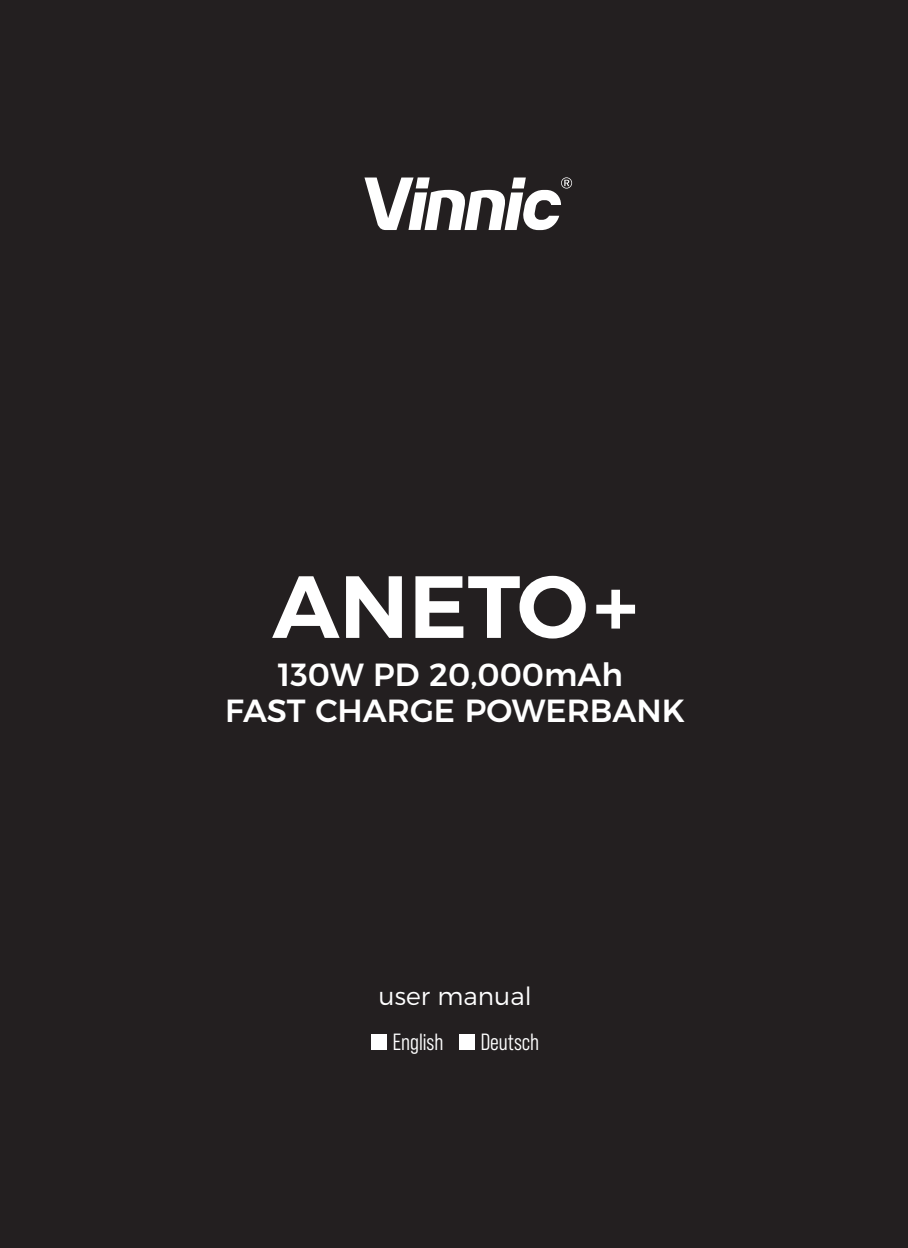
<style>
.page{position:relative;width:908px;height:1248px;background:#fff}
.page>*{position:absolute;margin:0;border:0;box-sizing:border-box;transform-origin:0 0}
.t1{font:600 88px "Montserrat";color:#fff}
.t2{font:500 32px/36px "Montserrat";color:#fff;text-align:center}
.t3{font:300 24.8px "Montserrat";color:#fff}
.t4{font:23.6px "Bebas Neue Pro Middle";color:#fff}
</style>
<div class="page">
<div style="left:0;top:0;width:907px;height:1247px;background:#231f20"></div>
<svg style="left:364px;top:177px;width:205px;height:53px"></svg>
<svg style="left:560px;top:177px;width:12px;height:11px"></svg>
<div style="left:371px;top:1034px;width:15px;height:16px;background:#fff"></div>
<div style="left:458px;top:1034px;width:16px;height:16px;background:#fff"></div>
<h1 class="t1" style="left:272px;top:556px;width:367px">ANETO+</h1>
<p class="t2" style="left:225px;top:657px;width:461px">130W PD 20,000mAh<br>FAST CHARGE POWERBANK</p>
<p class="t3" style="left:378px;top:981px;width:155px">user manual</p>
<p class="t4" style="left:392px;top:1033px;width:52px">English</p>
<p class="t4" style="left:480px;top:1033px;width:60px">Deutsch</p>
</div>
